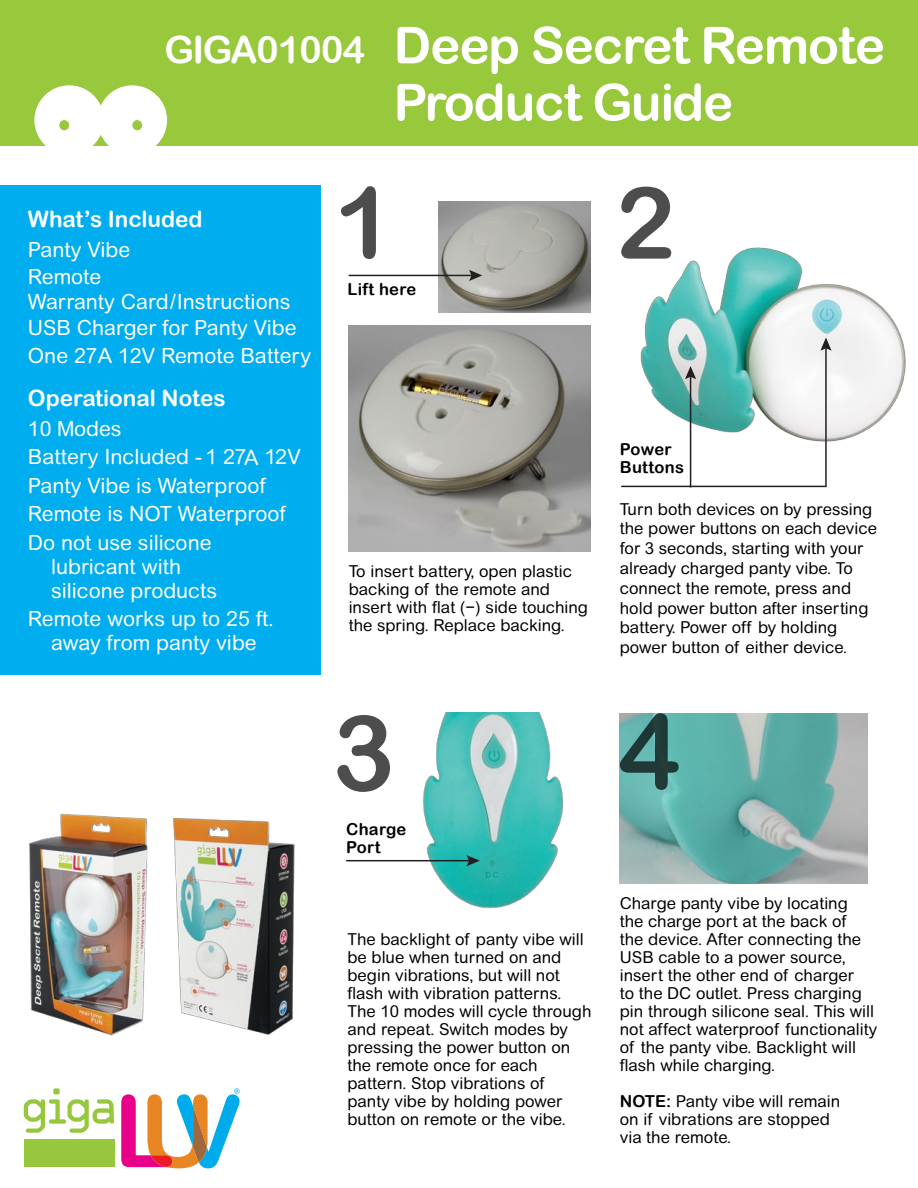
<style>
.page{position:relative;width:918px;height:1188px;background:#fff}
.page>*{position:absolute;margin:0;border:0;box-sizing:border-box;transform-origin:0 0}
.t1{font:51px/57px "Arial Rounded MT Bold";letter-spacing:-.02em;color:#fff}
.t2{font:22.5px "Arial Rounded MT Bold";color:#fff}
.t3{font:21px/28.5px "Arial Rounded MT Std";color:#fff}
.t4{font:16.5px/18px "Arial Rounded MT Std";color:#000}
.t5{font:16.5px/18px "Arial Rounded MT Bold";letter-spacing:.02em;color:#000}
.s1{font-size:37.5px}
.s2{font-family:"Arial Rounded MT Bold"}
</style>
<div class="page">
<div style="left:0;top:0;width:918px;height:145px;background:#98c93c"></div>
<svg style="left:34px;top:85px;width:133px;height:61px"></svg>
<div style="left:0;top:186px;width:321px;height:489px;background:#00adee"></div>
<svg style="left:621px;top:187px;width:49px;height:72px"></svg>
<svg style="left:341px;top:186px;width:35px;height:73px"></svg>
<img style="left:29px;top:813px;width:119px;height:223px">
<img style="left:173px;top:817px;width:122px;height:218px">
<svg style="left:24px;top:1088px;width:90px;height:45px"></svg>
<div style="left:24px;top:1139px;width:90px;height:28px;background:#96c73c"></div>
<svg style="left:121px;top:1088px;width:119px;height:80px"></svg>
<img style="left:638px;top:246px;width:268px;height:197px">
<img style="left:420px;top:713px;width:144px;height:196px">
<hr style="left:621px;top:486px;width:206px;height:1px;background:#231f20">
<img style="left:620px;top:713px;width:248px;height:170px">
<img style="left:439px;top:202px;width:152px;height:110px">
<img style="left:348px;top:325px;width:243px;height:227px">
<svg style="left:337px;top:715px;width:53px;height:77px"></svg>
<svg style="left:620px;top:713px;width:59px;height:77px;background:#4a837e"></svg>
<hr style="left:349px;top:275px;width:124px;height:1px;background:#231f20">
<svg style="left:469px;top:270px;width:13px;height:11px"></svg>
<hr style="left:346px;top:860px;width:125px;height:1px;background:#231f20">
<svg style="left:467px;top:855px;width:13px;height:11px"></svg>
<hr style="left:825px;top:346px;width:2px;height:140px;background:#231f20">
<svg style="left:820px;top:338px;width:12px;height:13px"></svg>
<hr style="left:690px;top:375px;width:1px;height:112px;background:#231f20">
<svg style="left:685px;top:366px;width:11px;height:13px"></svg>
<h1 class="t1" style="left:394px;top:16px;width:493px;text-indent:-229px"><span class="s1">GIGA01004</span> Deep Secret Remote<br>Product Guide</h1>
<h2 class="t2" style="left:28px;top:206px;width:176px">What’s Included</h2>
<p class="t3" style="left:28px;top:236px;width:270px;line-height:26px">Panty Vibe<br>Remote<br>Warranty Card/Instructions<br>USB Charger for Panty Vibe</p>
<p class="t3" style="left:28px;top:342px;width:285px">One 27A 12V Remote Battery</p>
<h2 class="t2" style="left:28px;top:385px;width:199px">Operational Notes</h2>
<p class="t3" style="left:28px;top:414px;width:274px">10 Modes<br>Battery Included - 1 27A 12V<br>Panty Vibe is Waterproof<br>Remote is NOT Waterproof<br>Do not use silicone</p>
<p class="t3" style="left:51px;top:554px;width:168px;line-height:24px">lubricant with silicone products</p>
<p class="t3" style="left:28px;top:607px;width:247px;line-height:24px;text-align:center">Remote works up to 25 ft. away from panty vibe</p>
<p class="t5" style="left:347px;top:280px;width:70px">Lift here</p>
<p class="t4" style="left:349px;top:562px;width:241px">To insert battery, open plastic backing of the remote and insert with flat (−) side touching the spring. Replace backing.</p>
<p class="t5" style="left:620px;top:440px;width:66px">Power<br>Buttons</p>
<p class="t4" style="left:620px;top:499px;width:259px;line-height:19.8px">Turn both devices on by pressing the power buttons on each device for 3 seconds, starting with your already charged panty vibe. To connect the remote, press and hold power button after inserting battery. Power off by holding power button of either device.</p>
<p class="t5" style="left:346px;top:820px;width:62px">Charge<br>Port</p>
<p class="t4" style="left:347px;top:930px;width:246px">The backlight of panty vibe will be blue when turned on and begin vibrations, but will not flash with vibration patterns.<br>The 10 modes will cycle through and repeat. Switch modes by pressing the power button on the remote once for each pattern. Stop vibrations of<br>panty vibe by holding power button on remote or the vibe.</p>
<p class="t4" style="left:620px;top:894px;width:259px">Charge panty vibe by locating<br>the charge port at the back of<br>the device. After connecting the<br>USB cable to a power source, insert the other end of charger<br>to the DC outlet. Press charging pin through silicone seal. This will not affect waterproof functionality of the panty vibe. Backlight will flash while charging.</p>
<p class="t4" style="left:620px;top:1092px;width:222px"><span class="s2">NOTE:</span> Panty vibe will remain on if vibrations are stopped via the remote.</p>
</div>
